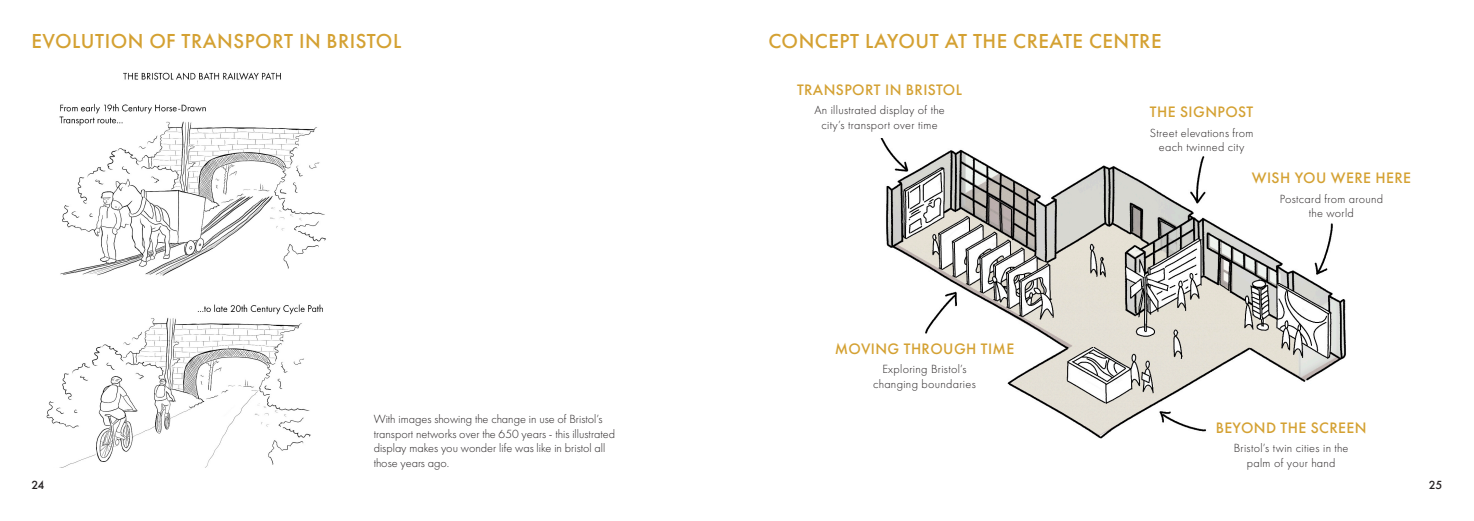
<style>
.page{position:relative;width:1474px;height:521px;background:#fff}
.page>*{position:absolute;margin:0;border:0;box-sizing:border-box;transform-origin:0 0}
.Paragraph_Style_6{font:500 21px "Futura PT";letter-spacing:.025em;color:#d4a132}
.Paragraph_Style_6-2{font:500 15.75px "Futura PT";letter-spacing:.025em;color:#d4a132}
.Paragraph_Style_6-3{font:300 12.25px/14.7px "Futura PT";letter-spacing:.025em;color:#231f20;text-align:center}
.Paragraph_Style_6-4{font:300 12.25px/14.7px "Futura PT";color:#231f20}
.t1{font:500 12.25px "Futura PT";color:#231f20}
</style>
<div class="page">
<img style="left:880px;top:138px;width:466px;height:301px">
<img style="left:46px;top:72px;width:280px;height:395px">
<p class="Paragraph_Style_6" style="left:32px;top:28px;width:371px">EVOLUTION OF TRANSPORT IN BRISTOL</p>
<p class="Paragraph_Style_6-4" style="left:374px;top:412px;width:243px">With images showing the change in use of Bristol’s transport networks over the 650 years - this illustrated display makes you wonder life was like in bristol all those years ago.</p>
<p class="Paragraph_Style_6" style="left:768px;top:28px;width:394px">CONCEPT LAYOUT AT THE CREATE CENTRE</p>
<p class="Paragraph_Style_6-2" style="left:797px;top:80px;width:166px">TRANSPORT IN BRISTOL</p>
<p class="Paragraph_Style_6-3" style="left:814px;top:103px;width:132px">An illustrated display of the city’s transport over time</p>
<p class="Paragraph_Style_6-2" style="left:834px;top:339px;width:181px">MOVING THROUGH TIME</p>
<p class="Paragraph_Style_6-3" style="left:873px;top:362px;width:104px">Exploring Bristol’s changing boundaries</p>
<p class="Paragraph_Style_6-2" style="left:1149px;top:102px;width:105px">THE SIGNPOST</p>
<p class="Paragraph_Style_6-3" style="left:1149px;top:125px;width:105px">Street elevations from each twinned city</p>
<p class="Paragraph_Style_6-2" style="left:1251px;top:168px;width:161px">WISH YOU WERE HERE</p>
<p class="Paragraph_Style_6-3" style="left:1279px;top:191px;width:105px">Postcard from around the world</p>
<p class="Paragraph_Style_6-2" style="left:1215px;top:418px;width:152px">BEYOND THE SCREEN</p>
<p class="Paragraph_Style_6-3" style="left:1233px;top:441px;width:116px">Bristol’s twin cities in the palm of your hand</p>
<p class="t1" style="left:32px;top:478px;width:15px">24</p>
<p class="t1" style="left:1428px;top:478px;width:15px">25</p>
</div>
